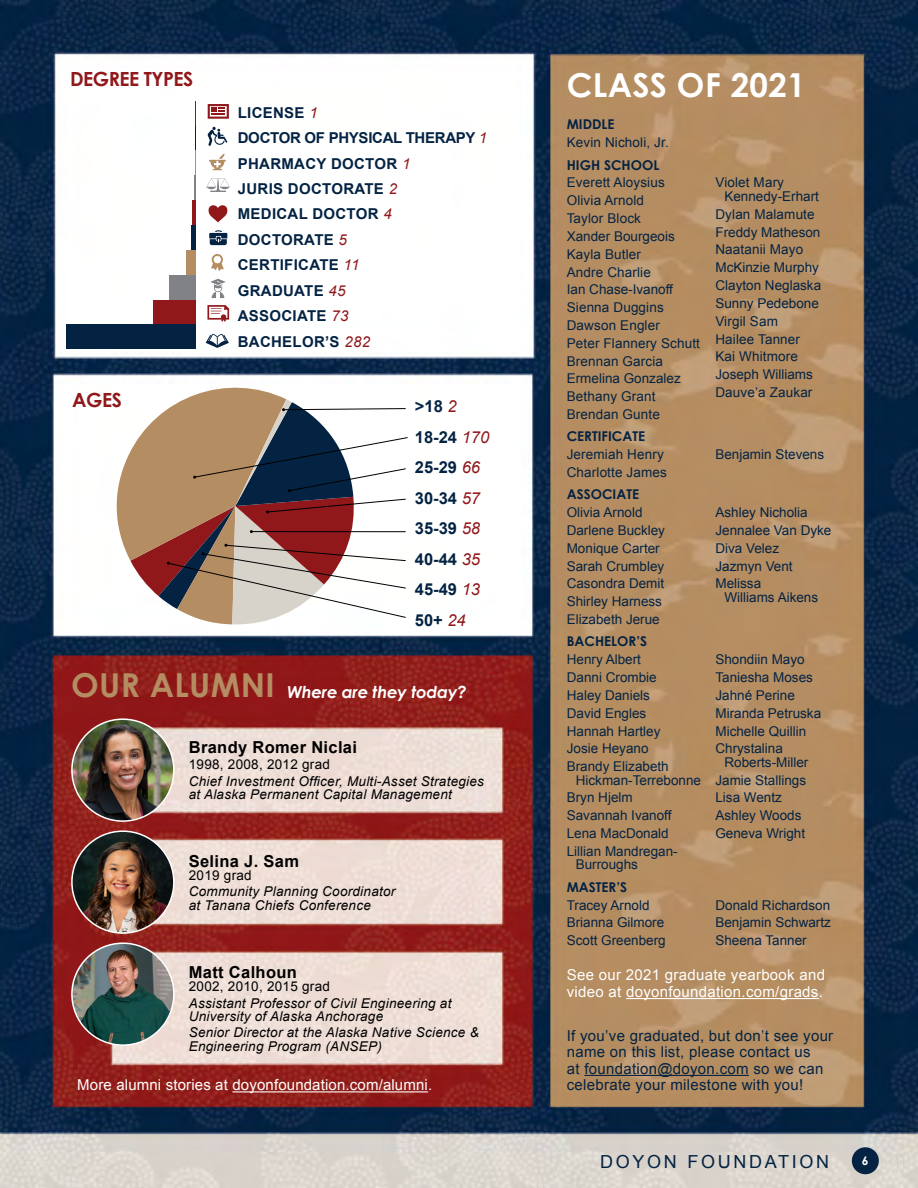
<style>
.page{position:relative;width:918px;height:1188px;background:#fff}
.page>*{position:absolute;margin:0;border:0;box-sizing:border-box;transform-origin:0 0}
.t1{font:700 33px "Century Gothic";letter-spacing:.01em;color:#fff}
.t2{font:700 19.5px "Century Gothic";letter-spacing:-.025em;color:#90181b}
.t3{font:18px "Arial";letter-spacing:.15em;color:#042343}
.t4{font:700 16.5px/30.6px "Arial";color:#042343}
.t5{font:700 16.5px "Arial";letter-spacing:.02em;color:#000}
.t6{font:italic 700 16.5px "Century Gothic";letter-spacing:-.01em;color:#fff}
.t7{font:700 15px/25.5px "Arial";letter-spacing:.02em;color:#042343}
.t8{font:15px/16.5px "Arial";letter-spacing:.02em;color:#042343}
.t9{font:15px/16.5px "Arial";letter-spacing:.02em;color:#fff}
.t10{font:13.5px/17.9px "Arial";color:#042343}
.t11{font:italic 13.5px/13.5px "Arial";letter-spacing:.02em;color:#000}
.t12{font:700 13.5px "Century Gothic";color:#042343}
.t13{font:13.5px "Arial";letter-spacing:.02em;color:#000}
.t14{font:700 12px "Century Gothic";color:#fff}
.s1{font-weight:400;font-style:italic;color:#90181b}
.s2{font-style:normal;font-size:33px;color:#b58d62}
</style>
<div class="page">
<img style="left:0;top:0;width:918px;height:1188px">
<hr style="left:626px;top:998px;width:193px;height:1px;background:#fff">
<hr style="left:584px;top:1075px;width:165px;height:1px;background:#042343">
<svg style="left:112px;top:371px;width:296px;height:254px"></svg>
<svg style="left:206px;top:334px;width:23px;height:14px"></svg>
<svg style="left:206px;top:178px;width:24px;height:14px"></svg>
<svg style="left:210px;top:279px;width:16px;height:19px"></svg>
<svg style="left:207px;top:305px;width:22px;height:17px"></svg>
<svg style="left:211px;top:254px;width:13px;height:17px"></svg>
<svg style="left:209px;top:230px;width:18px;height:15px"></svg>
<svg style="left:208px;top:104px;width:21px;height:15px"></svg>
<svg style="left:209px;top:154px;width:17px;height:16px"></svg>
<svg style="left:208px;top:127px;width:19px;height:19px"></svg>
<svg style="left:209px;top:205px;width:18px;height:17px"></svg>
<svg style="left:195px;top:101px;width:1px;height:74px"></svg>
<hr style="left:194px;top:175px;width:2px;height:25px;background:#808285">
<hr style="left:192px;top:200px;width:4px;height:25px;background:#90181b">
<div style="left:191px;top:225px;width:5px;height:25px;background:#042343"></div>
<div style="left:186px;top:250px;width:10px;height:25px;background:#b58d62"></div>
<div style="left:169px;top:275px;width:27px;height:25px;background:#808285"></div>
<div style="left:153px;top:300px;width:43px;height:24px;background:#90181b"></div>
<div style="left:66px;top:324px;width:130px;height:25px;background:#042343"></div>
<hr style="left:232px;top:1091px;width:196px;height:1px;background:#fff">
<img style="left:72px;top:719px;width:102px;height:102px;border-radius:51px">
<div style="left:71px;top:718px;width:104px;height:104px;border:2px solid #fff;border-radius:50%"></div>
<img style="left:72px;top:831px;width:102px;height:102px;border-radius:51px">
<div style="left:71px;top:830px;width:104px;height:104px;border:2px solid #fff;border-radius:50%"></div>
<img style="left:72px;top:943px;width:102px;height:102px;border-radius:51px">
<div style="left:71px;top:942px;width:104px;height:104px;border:2px solid #fff;border-radius:50%"></div>
<div style="left:852px;top:1147px;width:27px;height:27px;background:#042343;border-radius:50%"></div>
<h2 class="t2" style="left:70px;top:66px;width:125px">DEGREE TYPES</h2>
<h2 class="t2" style="left:72px;top:388px;width:51px">AGES</h2>
<p class="t7" style="left:238px;top:100px;width:251px">LICENSE <span class="s1">1<br></span>DOCTOR OF PHYSICAL THERAPY <span class="s1">1<br></span>PHARMACY DOCTOR <span class="s1">1<br></span>JURIS DOCTORATE <span class="s1">2<br></span>MEDICAL DOCTOR <span class="s1">4<br></span>DOCTORATE <span class="s1">5<br></span>CERTIFICATE <span class="s1">11<br></span>GRADUATE <span class="s1">45<br></span>ASSOCIATE <span class="s1">73<br></span>BACHELOR’S <span class="s1">282</span></p>
<p class="t4" style="left:415px;top:391px;width:76px">&gt;18 <span class="s1">2<br></span>18-24 <span class="s1">170<br></span>25-29 <span class="s1">66<br></span>30-34 <span class="s1">57<br></span>35-39 <span class="s1">58<br></span>40-44 <span class="s1">35<br></span>45-49 <span class="s1">13<br></span>50+ <span class="s1">24</span></p>
<p class="t6" style="left:71px;top:682px;width:397px"><span class="s2">OUR ALUMNI</span> Where are they today?</p>
<p class="t5" style="left:189px;top:737px;width:170px">Brandy Romer Niclai</p>
<p class="t13" style="left:189px;top:756px;width:143px">1998, 2008, 2012 grad</p>
<p class="t11" style="left:189px;top:774px;width:297px">Chief Investment Officer, Multi-Asset Strategies at Alaska Permanent Capital Management</p>
<p class="t5" style="left:189px;top:850px;width:112px">Selina J. Sam</p>
<p class="t13" style="left:189px;top:866px;width:64px">2019 grad</p>
<p class="t11" style="left:189px;top:885px;width:208px">Community Planning Coordinator at Tanana Chiefs Conference</p>
<p class="t5" style="left:189px;top:961px;width:110px">Matt Calhoun</p>
<p class="t13" style="left:189px;top:978px;width:143px">2002, 2010, 2015 grad</p>
<p class="t11" style="left:189px;top:996px;width:264px">Assistant Professor of Civil Engineering at<br>University of Alaska Anchorage</p>
<p class="t11" style="left:189px;top:1026px;width:292px">Senior Director at the Alaska Native Science &amp;<br>Engineering Program (ANSEP)</p>
<p class="t9" style="left:77px;top:1077px;width:356px">More alumni stories at doyonfoundation.com/alumni.</p>
<h1 class="t1" style="left:567px;top:65px;width:240px">CLASS OF 2021</h1>
<p class="t12" style="left:567px;top:116px;width:49px">MIDDLE</p>
<p class="t10" style="left:567px;top:134px;width:104px">Kevin Nicholi, Jr.</p>
<p class="t12" style="left:567px;top:156px;width:94px">HIGH SCHOOL</p>
<p class="t10" style="left:567px;top:174px;width:135px">Everett Aloysius<br>Olivia Arnold<br>Taylor Block<br>Xander Bourgeois<br>Kayla Butler<br>Andre Charlie<br>Ian Chase-Ivanoff<br>Sienna Duggins<br>Dawson Engler<br>Peter Flannery Schutt<br>Brennan Garcia<br>Ermelina Gonzalez<br>Bethany Grant<br>Brendan Gunte</p>
<p class="t10" style="left:724px;top:176px;width:96px;line-height:13.5px;text-indent:-9px">Violet Mary<br>Kennedy-Erhart</p>
<p class="t10" style="left:715px;top:205px;width:107px">Dylan Malamute<br>Freddy Matheson<br>Naatanii Mayo<br>McKinzie Murphy<br>Clayton Neglaska<br>Sunny Pedebone<br>Virgil Sam<br>Hailee Tanner<br>Kai Whitmore<br>Joseph Williams<br>Dauve’a Zaukar</p>
<p class="t12" style="left:567px;top:428px;width:80px">CERTIFICATE</p>
<p class="t10" style="left:567px;top:446px;width:102px">Jeremiah Henry<br>Charlotte James</p>
<p class="t10" style="left:715px;top:446px;width:110px">Benjamin Stevens</p>
<p class="t12" style="left:567px;top:486px;width:74px">ASSOCIATE</p>
<p class="t10" style="left:567px;top:504px;width:100px">Olivia Arnold<br>Darlene Buckley<br>Monique Carter<br>Sarah Crumbley<br>Casondra Demit<br>Shirley Harness<br>Elizabeth Jerue</p>
<p class="t10" style="left:715px;top:504px;width:118px">Ashley Nicholia<br>Jennalee Van Dyke<br>Diva Velez<br>Jazmyn Vent<br>Melissa</p>
<p class="t10" style="left:724px;top:588px;width:95px">Williams Aikens</p>
<p class="t12" style="left:567px;top:633px;width:82px">BACHELOR’S</p>
<p class="t10" style="left:567px;top:651px;width:104px">Henry Albert<br>Danni Crombie<br>Haley Daniels<br>David Engles<br>Hannah Hartley<br>Josie Heyano<br>Brandy Elizabeth</p>
<p class="t10" style="left:567px;top:771px;width:136px;text-indent:9px">Hickman-Terrebonne<br>Bryn Hjelm<br>Savannah Ivanoff<br>Lena MacDonald<br>Lillian Mandregan-</p>
<p class="t10" style="left:576px;top:856px;width:64px">Burroughs</p>
<p class="t10" style="left:715px;top:651px;width:107px">Shondiin Mayo<br>Taniesha Moses<br>Jahné Perine<br>Miranda Petruska<br>Michelle Quillin<br>Chrystalina</p>
<p class="t10" style="left:715px;top:753px;width:95px;text-indent:9px">Roberts-Miller<br>Jamie Stallings<br>Lisa Wentz<br>Ashley Woods<br>Geneva Wright</p>
<p class="t12" style="left:567px;top:878px;width:62px">MASTER’S</p>
<p class="t10" style="left:567px;top:896px;width:101px">Tracey Arnold<br>Brianna Gilmore<br>Scott Greenberg</p>
<p class="t10" style="left:715px;top:896px;width:117px;text-align:justify">Donald Richardson Benjamin Schwartz Sheena Tanner</p>
<p class="t9" style="left:567px;top:967px;width:260px">See our 2021 graduate yearbook and video at doyonfoundation.com/grads.</p>
<p class="t8" style="left:567px;top:1027px;width:268px">If you’ve graduated, but don’t see your name on this list, please contact us<br>at foundation@doyon.com so we can celebrate your milestone with you!</p>
<h3 class="t3" style="left:600px;top:1149px;width:231px">DOYON FOUNDATION</h3>
<p class="t14" style="left:862px;top:1153px;width:8px">6</p>
</div>
